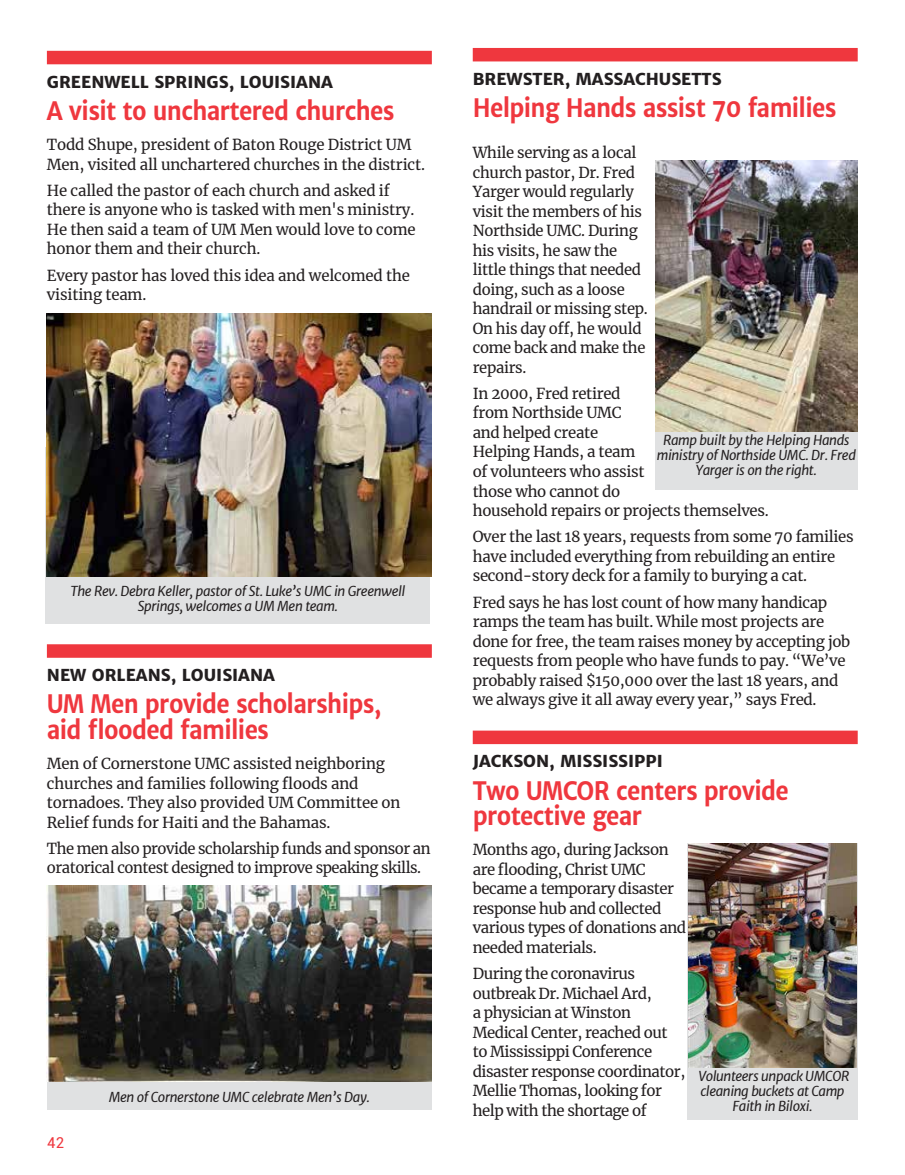
<style>
.page{position:relative;width:905px;height:1175px;background:#fff}
.page>*{position:absolute;margin:0;border:0;box-sizing:border-box;transform-origin:0 0}
.t1{font:700 25.5px/25.5px "Merriweather Sans";letter-spacing:-.03em;color:#ef373e;scale:.9 1}
.t2{font:800 16.5px "Merriweather Sans";color:#231f20}
.t3{font:15px/19.5px "Merriweather";letter-spacing:-.02em;color:#231f20}
.t4{font:15px "Roboto";color:#ef373e}
.t5{font:italic 13.5px/15px "Merriweather Sans";letter-spacing:-.03em;color:#231f20;text-align:center}
</style>
<div class="page">
<div style="left:47px;top:51px;width:385px;height:13px;background:#ef373e"></div>
<div style="left:45px;top:447px;width:385px;height:176px;background:#e0e1e2"></div>
<img style="left:47px;top:313px;width:385px;height:263px">
<div style="left:47px;top:644px;width:385px;height:14px;background:#ef373e"></div>
<div style="left:47px;top:977px;width:385px;height:132px;background:#e0e1e2"></div>
<img style="left:47px;top:885px;width:385px;height:196px">
<div style="left:472px;top:48px;width:385px;height:13px;background:#ef373e"></div>
<div style="left:655px;top:276px;width:202px;height:214px;background:#e0e1e2"></div>
<img style="left:655px;top:160px;width:202px;height:271px">
<div style="left:472px;top:730px;width:385px;height:14px;background:#ef373e"></div>
<div style="left:687px;top:912px;width:170px;height:208px;background:#e0e1e2"></div>
<img style="left:688px;top:843px;width:168px;height:225px">
<p class="t2" style="left:47px;top:71px;width:287px">GREENWELL SPRINGS, LOUISIANA</p>
<h1 class="t1" style="left:47px;top:98px;width:388px">A visit to unchartered churches</h1>
<p class="t3" style="left:47px;top:134px;width:379px">Todd Shupe, president of Baton Rouge District UM<br>Men, visited all unchartered churches in the district.</p>
<p class="t3" style="left:47px;top:180px;width:370px">He called the pastor of each church and asked if there is anyone who is tasked with men's ministry.<br>He then said a team of UM Men would love to come honor them and their church.</p>
<p class="t3" style="left:47px;top:265px;width:364px">Every pastor has loved this idea and welcomed the visiting team.</p>
<p class="t5" style="left:70px;top:583px;width:336px">The Rev. Debra Keller, pastor of St. Luke’s UMC in Greenwell<br>Springs, welcomes a UM Men team.</p>
<p class="t2" style="left:47px;top:664px;width:229px">NEW ORLEANS, LOUISIANA</p>
<h1 class="t1" style="left:47px;top:691px;width:373px">UM Men provide scholarships, aid flooded families</h1>
<p class="t3" style="left:47px;top:753px;width:355px">Men of Cornerstone UMC assisted neighboring churches and families following floods and tornadoes. They also provided UM Committee on Relief funds for Haiti and the Bahamas.</p>
<p class="t3" style="left:47px;top:838px;width:385px">The men also provide scholarship funds and sponsor an oratorical contest designed to improve speaking skills.</p>
<p class="t4" style="left:47px;top:1132px;width:18px">42</p>
<p class="t5" style="left:109px;top:1089px;width:263px">Men of Cornerstone UMC celebrate Men’s Day.</p>
<p class="t2" style="left:472px;top:68px;width:250px">BREWSTER, MASSACHUSETTS</p>
<h1 class="t1" style="left:472px;top:95px;width:406px">Helping Hands assist 70 families</h1>
<p class="t3" style="left:472px;top:142px;width:176px">While serving as a local church pastor, Dr. Fred<br>Yarger would regularly visit the members of his<br>Northside UMC. During his visits, he saw the little things that needed doing, such as a loose handrail or missing step.<br>On his day off, he would come back and make the repairs.</p>
<p class="t3" style="left:472px;top:383px;width:297px">In 2000, Fred retired<br>from Northside UMC<br>and helped create<br>Helping Hands, a team<br>of volunteers who assist<br>those who cannot do<br>household repairs or projects themselves.</p>
<p class="t3" style="left:472px;top:526px;width:382px">Over the last 18 years, requests from some 70 families have included everything from rebuilding an entire second-story deck for a family to burying a cat.</p>
<p class="t3" style="left:472px;top:592px;width:379px">Fred says he has lost count of how many handicap ramps the team has built. While most projects are done for free, the team raises money by accepting job requests from people who have funds to pay. “We’ve probably raised $150,000 over the last 18 years, and we always give it all away every year,” says Fred.</p>
<p class="t5" style="left:656px;top:432px;width:201px">Ramp built by the Helping Hands ministry of Northside UMC. Dr. Fred<br>Yarger is on the right.</p>
<p class="t2" style="left:472px;top:750px;width:191px">JACKSON, MISSISSIPPI</p>
<h1 class="t1" style="left:472px;top:777px;width:353px">Two UMCOR centers provide protective gear</h1>
<p class="t3" style="left:472px;top:839px;width:215px">Months ago, during Jackson are flooding, Christ UMC became a temporary disaster response hub and collected various types of donations and needed materials.</p>
<p class="t3" style="left:472px;top:963px;width:214px">During the coronavirus outbreak Dr. Michael Ard,<br>a physician at Winston<br>Medical Center, reached out to Mississippi Conference disaster response coordinator,<br>Mellie Thomas, looking for help with the shortage of</p>
<p class="t5" style="left:698px;top:1068px;width:153px">Volunteers unpack UMCOR cleaning buckets at Camp<br>Faith in Biloxi.</p>
</div>
